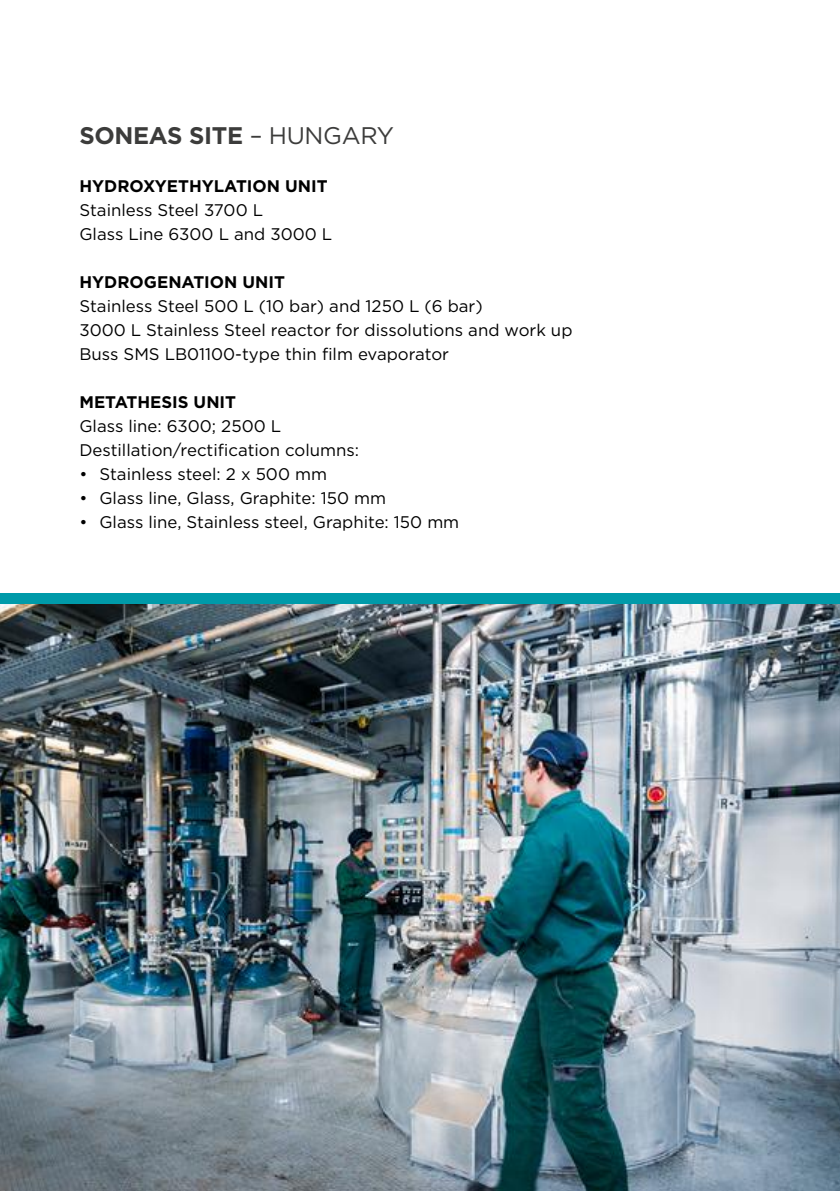
<style>
.page{position:relative;width:840px;height:1191px;background:#fff}
.page>*{position:absolute;margin:0;border:0;box-sizing:border-box;transform-origin:0 0}
.t1{font:700 24px "Gotham";letter-spacing:-.015em;color:#3c3c3b}
.t2{font:16.8px/24px "Gotham";color:#000}
.t3{font:700 16.8px "Gotham";color:#000}
.s1{font-weight:400}
</style>
<div class="page">
<img style="left:0;top:604px;width:839px;height:587px">
<div style="left:0;top:593px;width:839px;height:11px;background:#009aa9"></div>
<h1 class="t1" style="left:79px;top:120px;width:316px">SONEAS SITE <span class="s1">– HUNGARY</span></h1>
<p class="t3" style="left:79px;top:175px;width:250px">HYDROXYETHYLATION UNIT</p>
<p class="t2" style="left:79px;top:198px;width:254px">Stainless Steel 3700 L<br>Glass Line 6300 L and 3000 L</p>
<p class="t3" style="left:79px;top:271px;width:207px">HYDROGENATION UNIT</p>
<p class="t2" style="left:79px;top:294px;width:494px">Stainless Steel 500 L (10 bar) and 1250 L (6 bar)<br>3000 L Stainless Steel reactor for dissolutions and work up<br>Buss SMS LB01100-type thin film evaporator</p>
<p class="t3" style="left:79px;top:391px;width:158px">METATHESIS UNIT</p>
<p class="t2" style="left:79px;top:414px;width:281px">Glass line: 6300; 2500 L<br>Destillation/rectification columns:</p>
<p class="t2" style="left:79px;top:462px;width:249px">• Stainless steel: 2 x 500 mm</p>
<p class="t2" style="left:79px;top:486px;width:308px">• Glass line, Glass, Graphite: 150 mm</p>
<p class="t2" style="left:79px;top:510px;width:381px">• Glass line, Stainless steel, Graphite: 150 mm</p>
</div>
